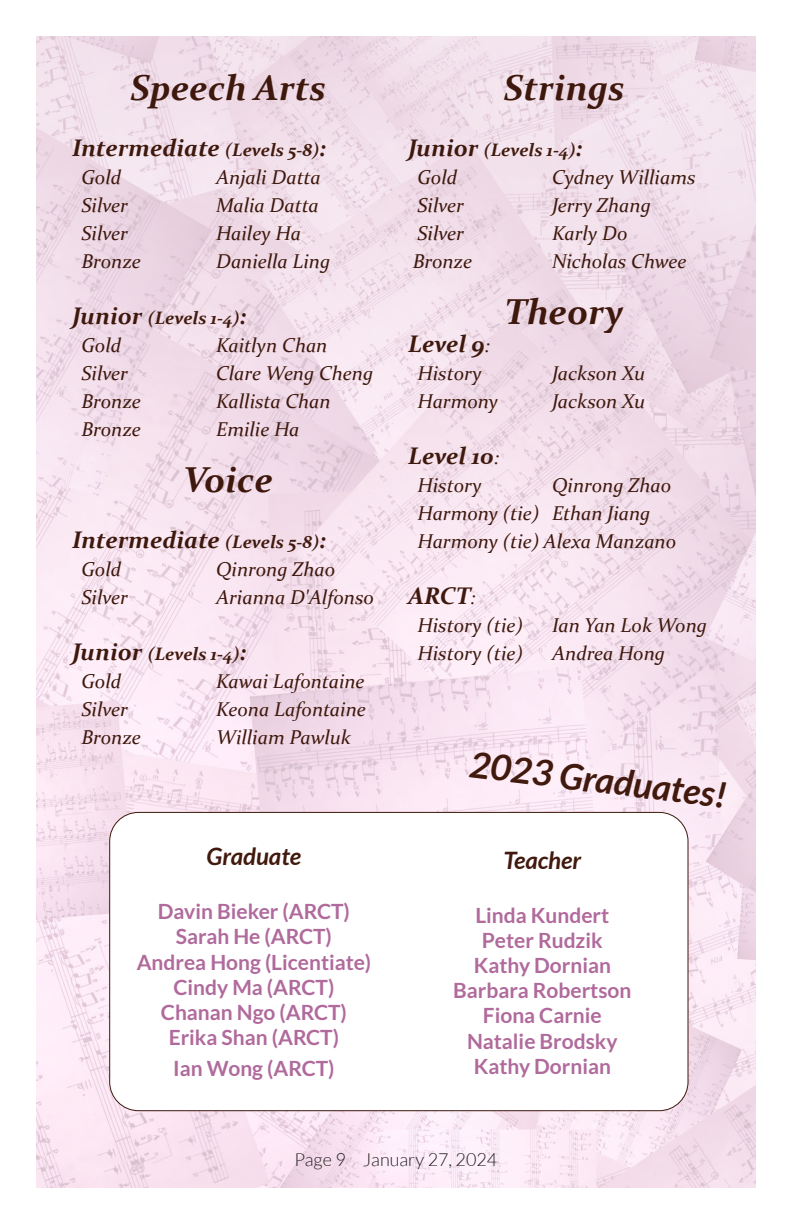
<style>
.page{position:relative;width:792px;height:1224px;background:#fff}
.page>*{position:absolute;margin:0;border:0;box-sizing:border-box;transform-origin:0 0}
.t1{font:italic 700 36px "Constantia";color:#3e180d}
.t2{font:italic 700 36px "Lato";color:#41190d}
.t3{font:italic 700 24px "Constantia";color:#3e180d}
.t4{font:italic 700 24px "Lato";color:#41190d}
.t5{font:700 21px "Lato";color:#b06a9c}
.t6{font:italic 20px "Constantia";color:#3e180d}
.t7{font:italic 700 18px "Constantia";color:#41190d}
.t8{font:300 18px "Lato";color:#231f20}
.s1{font-size:18px;color:#41190d}
.s2{font-size:24px;color:#3e180d}
.s3{font-weight:400;font-size:20px}
</style>
<div class="page">
<img style="left:36px;top:36px;width:720px;height:1152px">
<div style="left:110px;top:812px;width:578px;height:299px;background:#fff;border-radius:29px"></div>
<p class="t1" style="left:130px;top:63px;width:197px">Speech Arts</p>
<p class="t3" style="left:72px;top:132px;width:255px">Intermediate <span class="s1">(Levels 5-8)</span>:</p>
<p class="t6" style="left:81px;top:164px;width:41px">Gold</p>
<p class="t6" style="left:216px;top:164px;width:106px">Anjali Datta</p>
<p class="t6" style="left:81px;top:192px;width:48px">Silver</p>
<p class="t6" style="left:216px;top:192px;width:104px">Malia Datta</p>
<p class="t6" style="left:81px;top:220px;width:48px">Silver</p>
<p class="t6" style="left:216px;top:220px;width:87px">Hailey Ha</p>
<p class="t6" style="left:81px;top:248px;width:61px">Bronze</p>
<p class="t6" style="left:216px;top:248px;width:116px">Daniella Ling</p>
<p class="t7" style="left:72px;top:306px;width:176px"><span class="s2">Junior</span> (Levels 1-4)<span class="s2">:</span></p>
<p class="t6" style="left:81px;top:332px;width:41px">Gold</p>
<p class="t6" style="left:216px;top:332px;width:113px">Kaitlyn Chan</p>
<p class="t6" style="left:81px;top:360px;width:48px">Silver</p>
<p class="t6" style="left:216px;top:360px;width:159px">Clare Weng Cheng</p>
<p class="t6" style="left:81px;top:388px;width:61px">Bronze</p>
<p class="t6" style="left:216px;top:388px;width:116px">Kallista Chan</p>
<p class="t6" style="left:81px;top:416px;width:61px">Bronze</p>
<p class="t6" style="left:216px;top:416px;width:85px">Emilie Ha</p>
<p class="t1" style="left:183px;top:455px;width:91px">Voice</p>
<p class="t3" style="left:72px;top:524px;width:255px">Intermediate <span class="s1">(Levels 5-8)</span>:</p>
<p class="t6" style="left:81px;top:556px;width:41px">Gold</p>
<p class="t6" style="left:216px;top:556px;width:121px">Qinrong Zhao</p>
<p class="t6" style="left:81px;top:584px;width:48px">Silver</p>
<p class="t6" style="left:216px;top:584px;width:159px">Arianna D'Alfonso</p>
<p class="t7" style="left:72px;top:642px;width:176px"><span class="s2">Junior</span> (Levels 1-4)<span class="s2">:</span></p>
<p class="t6" style="left:81px;top:668px;width:41px">Gold</p>
<p class="t6" style="left:216px;top:668px;width:150px">Kawai Lafontaine</p>
<p class="t6" style="left:81px;top:696px;width:48px">Silver</p>
<p class="t6" style="left:216px;top:696px;width:151px">Keona Lafontaine</p>
<p class="t6" style="left:81px;top:724px;width:61px">Bronze</p>
<p class="t6" style="left:216px;top:724px;width:137px">William Pawluk</p>
<p class="t4" style="left:207px;top:843px;width:96px">Graduate</p>
<p class="t5" style="left:158px;top:900px;width:193px">Davin Bieker (ARCT)</p>
<p class="t5" style="left:176px;top:925px;width:157px">Sarah He (ARCT)</p>
<p class="t5" style="left:137px;top:950px;width:236px">Andrea Hong (Licentiate)</p>
<p class="t5" style="left:174px;top:975px;width:162px">Cindy Ma (ARCT)</p>
<p class="t5" style="left:161px;top:1000px;width:187px">Chanan Ngo (ARCT)</p>
<p class="t5" style="left:169px;top:1026px;width:172px">Erika Shan (ARCT)</p>
<p class="t5" style="left:173px;top:1056px;width:163px">Ian Wong (ARCT)</p>
<p class="t1" style="left:503px;top:63px;width:123px">Strings</p>
<p class="t7" style="left:408px;top:138px;width:176px"><span class="s2">Junior</span> (Levels 1-4)<span class="s2">:</span></p>
<p class="t6" style="left:417px;top:164px;width:41px">Gold</p>
<p class="t6" style="left:552px;top:164px;width:145px">Cydney Williams</p>
<p class="t6" style="left:417px;top:192px;width:48px">Silver</p>
<p class="t6" style="left:552px;top:192px;width:100px">Jerry Zhang</p>
<p class="t6" style="left:417px;top:220px;width:48px">Silver</p>
<p class="t6" style="left:552px;top:220px;width:77px">Karly Do</p>
<p class="t6" style="left:413px;top:248px;width:61px">Bronze</p>
<p class="t6" style="left:552px;top:248px;width:136px">Nicholas Chwee</p>
<p class="t1" style="left:504px;top:287px;width:121px">Theory</p>
<p class="t3" style="left:408px;top:328px;width:83px">Level 9<span class="s3">:</span></p>
<p class="t6" style="left:417px;top:360px;width:66px">History</p>
<p class="t6" style="left:552px;top:360px;width:95px">Jackson Xu</p>
<p class="t6" style="left:417px;top:388px;width:82px">Harmony</p>
<p class="t6" style="left:552px;top:388px;width:95px">Jackson Xu</p>
<p class="t3" style="left:408px;top:440px;width:93px">Level 10<span class="s3">:</span></p>
<p class="t6" style="left:417px;top:472px;width:66px">History</p>
<p class="t6" style="left:552px;top:472px;width:121px">Qinrong Zhao</p>
<p class="t6" style="left:417px;top:500px;width:234px">Harmony (tie) Ethan Jiang</p>
<p class="t6" style="left:417px;top:528px;width:260px">Harmony (tie) Alexa Manzano</p>
<p class="t3" style="left:408px;top:580px;width:69px">ARCT<span class="s3">:</span></p>
<p class="t6" style="left:417px;top:612px;width:107px">History (tie)</p>
<p class="t6" style="left:552px;top:612px;width:157px">Ian Yan Lok Wong</p>
<p class="t6" style="left:417px;top:640px;width:107px">History (tie)</p>
<p class="t6" style="left:552px;top:640px;width:115px">Andrea Hong</p>
<p class="t2" style="left:473px;top:743px;width:260px;rotate:7deg">2023 Graduates!</p>
<p class="t4" style="left:503px;top:846px;width:79px">Teacher</p>
<p class="t5" style="left:475px;top:903px;width:135px">Linda Kundert</p>
<p class="t5" style="left:482px;top:928px;width:122px">Peter Rudzik</p>
<p class="t5" style="left:474px;top:953px;width:139px">Kathy Dornian</p>
<p class="t5" style="left:453px;top:979px;width:180px">Barbara Robertson</p>
<p class="t5" style="left:483px;top:1004px;width:120px">Fiona Carnie</p>
<p class="t5" style="left:467px;top:1029px;width:152px">Natalie Brodsky</p>
<p class="t5" style="left:474px;top:1054px;width:139px">Kathy Dornian</p>
<p class="t8" style="left:295px;top:1150px;width:204px">Page 9 January 27, 2024</p>
</div>
